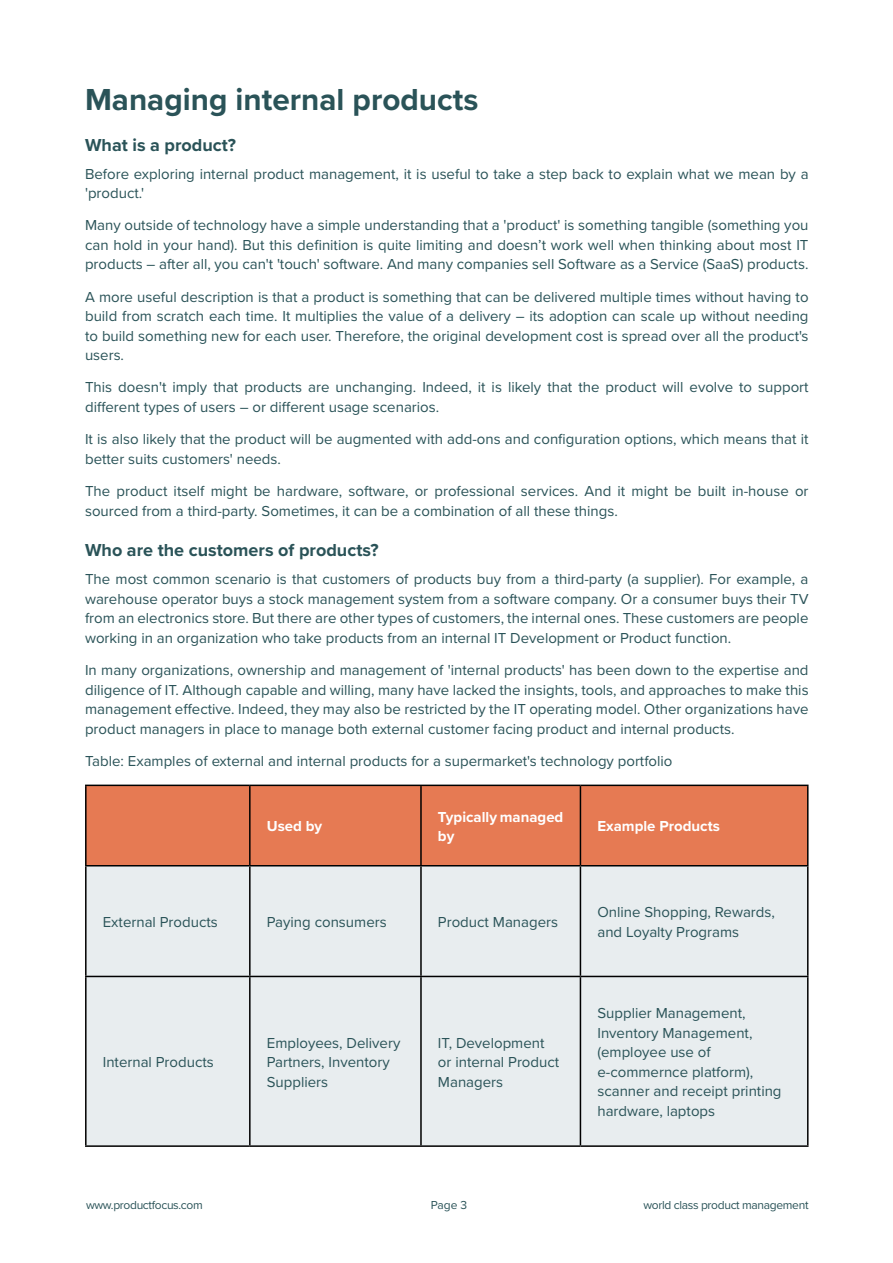
<style>
.page{position:relative;width:893px;height:1263px;background:#fff}
.page>*{position:absolute;margin:0;border:0;box-sizing:border-box;transform-origin:0 0}
.t1{font:700 31.5px "Proxima Nova";color:#2a5358}
.t2{font:700 18px "Proxima Nova";color:#2a5358}
.t3{font:15px/19.5px "Proxima Nova";color:#2a5358}
.t4{font:700 15px/19.5px "Proxima Nova";color:#fff}
.t5{font:12px "Proxima Nova";letter-spacing:-.025em;color:#2a5358}
</style>
<div class="page">
<div style="left:87px;top:786px;width:720px;height:79px;background:#e67a53"></div>
<div style="left:87px;top:866px;width:720px;height:279px;background:#e8edef"></div>
<hr style="left:85px;top:784px;width:165px;height:2px;background:#000">
<hr style="left:85px;top:786px;width:2px;height:79px;background:#000">
<hr style="left:250px;top:784px;width:171px;height:2px;background:#000">
<hr style="left:249px;top:786px;width:2px;height:79px;background:#000">
<hr style="left:421px;top:784px;width:159px;height:2px;background:#000">
<hr style="left:420px;top:786px;width:2px;height:79px;background:#000">
<hr style="left:580px;top:784px;width:228px;height:2px;background:#000">
<hr style="left:580px;top:786px;width:1px;height:79px;background:#000">
<hr style="left:807px;top:786px;width:1px;height:79px;background:#000">
<hr style="left:85px;top:865px;width:165px;height:1px;background:#000">
<hr style="left:85px;top:866px;width:2px;height:110px;background:#000">
<hr style="left:250px;top:865px;width:171px;height:1px;background:#000">
<hr style="left:249px;top:866px;width:2px;height:110px;background:#000">
<hr style="left:421px;top:865px;width:159px;height:1px;background:#000">
<hr style="left:420px;top:866px;width:2px;height:110px;background:#000">
<hr style="left:580px;top:865px;width:228px;height:1px;background:#000">
<hr style="left:580px;top:866px;width:1px;height:110px;background:#000">
<hr style="left:807px;top:866px;width:1px;height:110px;background:#000">
<hr style="left:85px;top:976px;width:165px;height:1px;background:#000">
<hr style="left:85px;top:977px;width:2px;height:168px;background:#000">
<hr style="left:250px;top:976px;width:171px;height:1px;background:#000">
<hr style="left:249px;top:977px;width:2px;height:168px;background:#000">
<hr style="left:421px;top:976px;width:159px;height:1px;background:#000">
<hr style="left:420px;top:977px;width:2px;height:168px;background:#000">
<hr style="left:580px;top:976px;width:228px;height:1px;background:#000">
<hr style="left:580px;top:977px;width:1px;height:168px;background:#000">
<hr style="left:807px;top:977px;width:1px;height:168px;background:#000">
<hr style="left:85px;top:1145px;width:165px;height:2px;background:#000">
<hr style="left:250px;top:1145px;width:171px;height:2px;background:#000">
<hr style="left:421px;top:1145px;width:159px;height:2px;background:#000">
<hr style="left:580px;top:1145px;width:228px;height:2px;background:#000">
<h1 class="t1" style="left:85px;top:76px;width:395px">Managing internal products</h1>
<p class="t2" style="left:85px;top:131px;width:153px">What is a product?</p>
<p class="t3" style="left:85px;top:163px;width:725px">Before exploring internal product management, it is useful to take a step back to explain what we mean by a 'product.'</p>
<p class="t3" style="left:85px;top:215px;width:725px;text-align:justify">Many outside of technology have a simple understanding that a 'product' is something tangible (something you can hold in your hand). But this definition is quite limiting and doesn’t work well when thinking about most IT products – after all, you can't 'touch' software. And many companies sell Software as a Service (SaaS) products.</p>
<p class="t3" style="left:85px;top:286px;width:725px;text-align:justify">A more useful description is that a product is something that can be delivered multiple times without having to build from scratch each time. It multiplies the value of a delivery – its adoption can scale up without needing to build something new for each user. Therefore, the original development cost is spread over all the product's users.</p>
<p class="t3" style="left:85px;top:377px;width:725px">This doesn't imply that products are unchanging. Indeed, it is likely that the product will evolve to support different types of users – or different usage scenarios.</p>
<p class="t3" style="left:85px;top:429px;width:725px">It is also likely that the product will be augmented with add-ons and configuration options, which means that it better suits customers' needs.</p>
<p class="t3" style="left:85px;top:481px;width:725px">The product itself might be hardware, software, or professional services. And it might be built in-house or sourced from a third-party. Sometimes, it can be a combination of all these things.</p>
<p class="t2" style="left:85px;top:537px;width:295px">Who are the customers of products?</p>
<p class="t3" style="left:85px;top:569px;width:725px;text-align:justify">The most common scenario is that customers of products buy from a third-party (a supplier). For example, a warehouse operator buys a stock management system from a software company. Or a consumer buys their TV from an electronics store. But there are other types of customers, the internal ones. These customers are people working in an organization who take products from an internal IT Development or Product function.</p>
<p class="t3" style="left:85px;top:660px;width:725px;text-align:justify">In many organizations, ownership and management of 'internal products' has been down to the expertise and diligence of IT. Although capable and willing, many have lacked the insights, tools, and approaches to make this management effective. Indeed, they may also be restricted by the IT operating model. Other organizations have product managers in place to manage both external customer facing product and internal products.</p>
<p class="t3" style="left:85px;top:750px;width:589px">Table: Examples of external and internal products for a supermarket's technology portfolio</p>
<p class="t4" style="left:267px;top:816px;width:57px">Used by</p>
<p class="t4" style="left:438px;top:807px;width:127px">Typically managed by</p>
<p class="t4" style="left:597px;top:816px;width:124px">Example Products</p>
<p class="t3" style="left:103px;top:912px;width:117px">External Products</p>
<p class="t3" style="left:267px;top:912px;width:121px">Paying consumers</p>
<p class="t3" style="left:438px;top:912px;width:122px">Product Managers</p>
<p class="t3" style="left:597px;top:902px;width:179px">Online Shopping, Rewards, and Loyalty Programs</p>
<p class="t3" style="left:103px;top:1052px;width:113px">Internal Products</p>
<p class="t3" style="left:267px;top:1032px;width:135px">Employees, Delivery<br>Partners, Inventory<br>Suppliers</p>
<p class="t3" style="left:438px;top:1032px;width:123px">IT, Development or internal Product<br>Managers</p>
<p class="t3" style="left:597px;top:1003px;width:186px">Supplier Management,<br>Inventory Management, (employee use of e-commernce platform), scanner and receipt printing hardware, laptops</p>
<p class="t5" style="left:86px;top:1196px;width:118px">www.productfocus.com</p>
<p class="t5" style="left:431px;top:1196px;width:38px">Page 3</p>
<p class="t5" style="left:643px;top:1196px;width:167px">world class product management</p>
</div>
